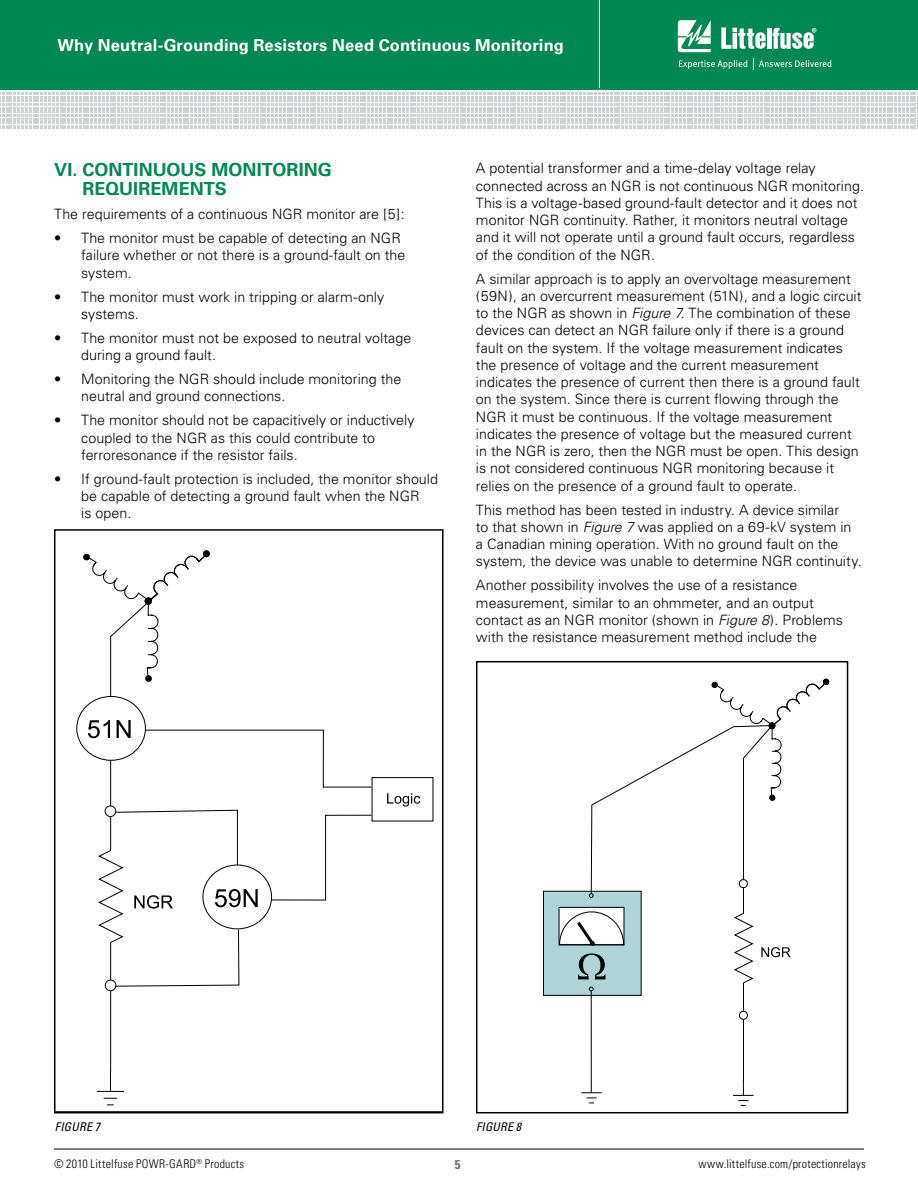
<style>
.page{position:relative;width:918px;height:1188px;background:#fff}
.page>*{position:absolute;margin:0;border:0;box-sizing:border-box;transform-origin:0 0}
.t1{font:700 18px/19.5px "Univers";letter-spacing:.005em;color:#008752}
.t2{font:700 16.5px "Univers";letter-spacing:.01em;color:#fff}
.t3{font:300 14.25px/17.2px "Univers";color:#000}
.t4{font:700 condensed 12.75px "Univers";color:#6d6e71}
.t5{font:300 condensed 12px "Univers LT Std";letter-spacing:.02em;color:#000}
.t6{font:italic condensed 12px "Univers";letter-spacing:.015em;color:#000}
.s1{font-style:italic}
</style>
<div class="page">
<div style="left:0;top:0;width:918px;height:89px;background:#008752"></div>
<hr style="left:599px;top:0;width:1px;height:88px;background:#fff">
<hr style="left:54px;top:1149px;width:810px;height:1px;background:#000">
<svg style="left:678px;top:20px;width:33px;height:32px"></svg>
<hr style="left:767px;top:28px;width:4px;height:21px;background:#fff">
<svg style="left:773px;top:28px;width:43px;height:21px"></svg>
<svg style="left:721px;top:27px;width:45px;height:22px"></svg>
<svg style="left:679px;top:60px;width:68px;height:9px"></svg>
<svg style="left:753px;top:58px;width:78px;height:12px"></svg>
<svg style="left:0;top:92px;width:918px;height:35px"></svg>
<div style="left:372px;top:777px;width:61px;height:45px;border:1px solid #000"></div>
<svg style="left:387px;top:793px;width:33px;height:14px"></svg>
<div style="left:83px;top:554px;width:7px;height:7px;border:1px solid #000;border-radius:2px"></div>
<div style="left:203px;top:550px;width:7px;height:7px;border:1px solid #000;border-radius:50%"></div>
<svg style="left:85px;top:551px;width:287px;height:555px"></svg>
<div style="left:54px;top:529px;width:390px;height:584px;border:2px solid #000"></div>
<svg style="left:54px;top:1148px;width:51px;height:2px"></svg>
<svg style="left:581px;top:1092px;width:16px;height:11px"></svg>
<div style="left:543px;top:891px;width:99px;height:105px;background:#aed4d8;border:1px solid #000"></div>
<div style="left:559px;top:907px;width:65px;height:38px;background:#fff;border:1px solid #000"></div>
<svg style="left:559px;top:911px;width:31px;height:68px"></svg>
<svg style="left:590px;top:691px;width:142px;height:403px"></svg>
<svg style="left:713px;top:684px;width:12px;height:7px"></svg>
<div style="left:711px;top:682px;width:7px;height:6px;border:1px solid #000;border-radius:2px"></div>
<svg style="left:732px;top:679px;width:97px;height:427px"></svg>
<div style="left:476px;top:661px;width:372px;height:452px;border:2px solid #000"></div>
<svg style="left:473px;top:1148px;width:53px;height:2px"></svg>
<p class="t2" style="left:58px;top:35px;width:508px">Why Neutral-Grounding Resistors Need Continuous Monitoring</p>
<p class="t1" style="left:82px;top:160px;width:251px;text-indent:-28px">VI. CONTINUOUS MONITORING<br>REQUIREMENTS</p>
<p class="t3" style="left:54px;top:205px;width:352px">The requirements of a continuous NGR monitor are [5]:</p>
<p class="t3" style="left:81px;top:229px;width:326px;text-indent:-27px">• The monitor must be capable of detecting an NGR failure whether or not there is a ground-fault on the system.</p>
<p class="t3" style="left:81px;top:288px;width:305px;text-indent:-27px">• The monitor must work in tripping or alarm-only systems.</p>
<p class="t3" style="left:81px;top:329px;width:332px;text-indent:-27px">• The monitor must not be exposed to neutral voltage during a ground fault.</p>
<p class="t3" style="left:81px;top:370px;width:322px;text-indent:-27px">• Monitoring the NGR should include monitoring the neutral and ground connections.</p>
<p class="t3" style="left:81px;top:412px;width:335px;text-indent:-27px">• The monitor should not be capacitively or inductively coupled to the NGR as this could contribute to ferroresonance if the resistor fails.</p>
<p class="t3" style="left:81px;top:470px;width:358px;text-indent:-27px">• If ground-fault protection is included, the monitor should be capable of detecting a ground fault when the NGR<br>is open.</p>
<p class="t3" style="left:476px;top:160px;width:390px">A potential transformer and a time-delay voltage relay connected across an NGR is not continuous NGR monitoring.<br>This is a voltage-based ground-fault detector and it does not monitor NGR continuity. Rather, it monitors neutral voltage and it will not operate until a ground fault occurs, regardless of the condition of the NGR.</p>
<p class="t3" style="left:476px;top:270px;width:387px">A similar approach is to apply an overvoltage measurement (59N), an overcurrent measurement (51N), and a logic circuit to the NGR as shown in <span class="s1">Figure 7</span>. The combination of these devices can detect an NGR failure only if there is a ground fault on the system. If the voltage measurement indicates the presence of voltage and the current measurement indicates the presence of current then there is a ground fault on the system. Since there is current flowing through the NGR it must be continuous. If the voltage measurement indicates the presence of voltage but the measured current in the NGR is zero, then the NGR must be open. This design is not considered continuous NGR monitoring because it relies on the presence of a ground fault to operate.</p>
<p class="t3" style="left:476px;top:501px;width:387px">This method has been tested in industry. A device similar<br>to that shown in <span class="s1">Figure 7</span> was applied on a 69-kV system in a Canadian mining operation. With no ground fault on the system, the device was unable to determine NGR continuity.</p>
<p class="t3" style="left:476px;top:577px;width:368px">Another possibility involves the use of a resistance measurement, similar to an ohmmeter, and an output contact as an NGR monitor (shown in <span class="s1">Figure 8</span>). Problems with the resistance measurement method include the</p>
<p class="t6" style="left:55px;top:1119px;width:47px">FIGURE 7</p>
<p class="t6" style="left:476px;top:1119px;width:47px">FIGURE 8</p>
<p class="t5" style="left:54px;top:1157px;width:192px">© 2010 Littelfuse POWR-GARD<sup>®</sup> Products</p>
<p class="t5" style="left:699px;top:1157px;width:169px">www.littelfuse.com/protectionrelays</p>
<p class="t4" style="left:455px;top:1156px;width:7px">5</p>
</div>
